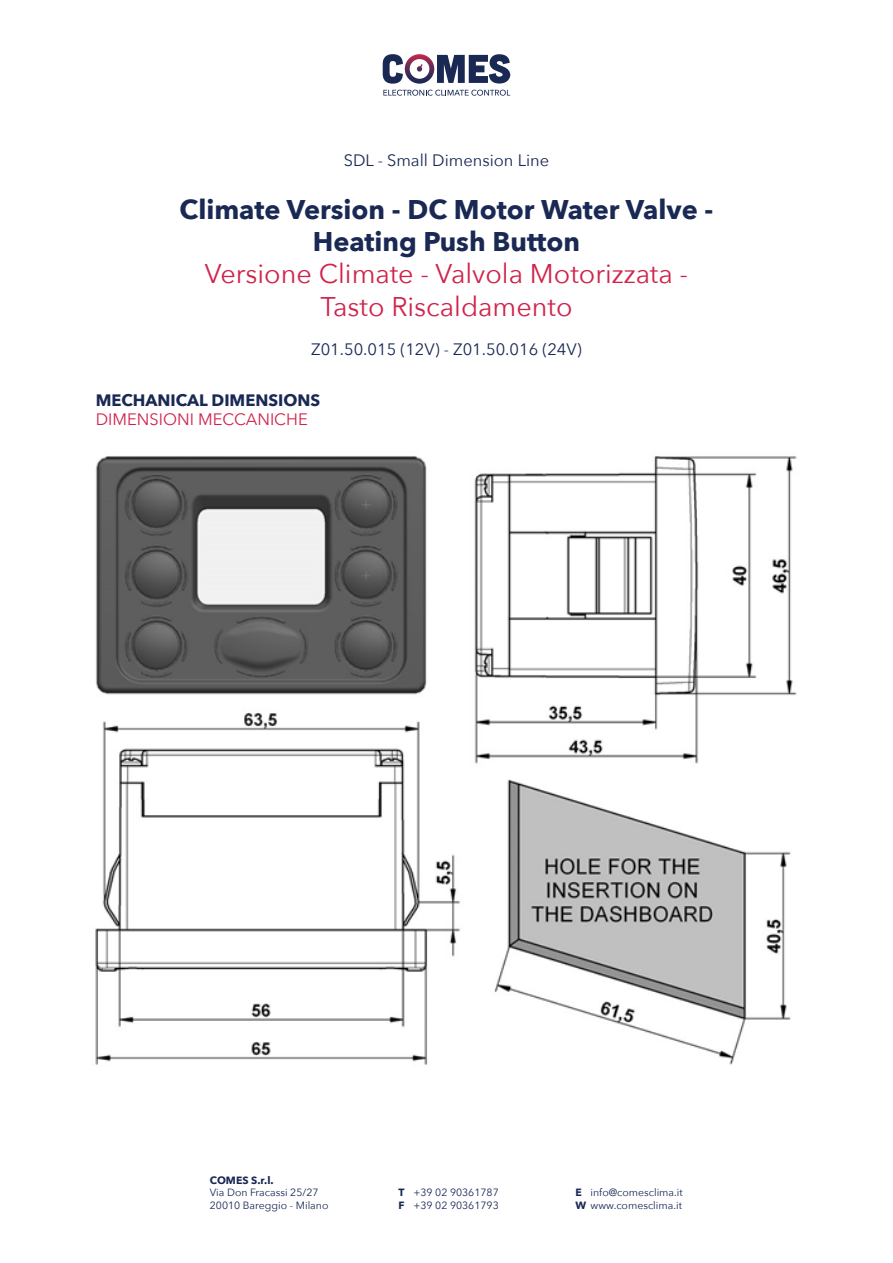
<style>
.page{position:relative;width:893px;height:1263px;background:#fff}
.page>*{position:absolute;margin:0;border:0;box-sizing:border-box;transform-origin:0 0}
.Name_IT{font:27px "Avenir Next";color:#d0234b}
.Name_ENG{font:700 27px "Avenir Next";color:#1a2954}
.Artikelnummer{font:16.5px "Avenir Next";color:#1a2954}
.Serie{font:16.5px "Avenir Next";color:#1a2954}
.Daten_ENG{font:700 16.5px "Avenir Next";color:#1a2954}
.Daten_IT{font:16.5px "Avenir Next";color:#d0234b}
.t1{font:10.5px/12.6px "Avenir Next";color:#1a2954}
.t2{font:700 10.5px "Avenir Next";color:#1a2954}
.s1{font-weight:700}
</style>
<div class="page">
<svg style="left:383px;top:90px;width:127px;height:6px"></svg>
<svg style="left:383px;top:54px;width:127px;height:30px"></svg>
<img style="left:95px;top:456px;width:702px;height:609px">
<p class="Serie" style="left:344px;top:147px;width:207px">SDL - Small Dimension Line</p>
<p class="Name_ENG" style="left:180px;top:186px;width:535px">Climate Version - DC Motor Water Valve -</p>
<p class="Name_ENG" style="left:313px;top:218px;width:269px">Heating Push Button</p>
<p class="Name_IT" style="left:205px;top:251px;width:485px">Versione Climate - Valvola Motorizzata -</p>
<p class="Name_IT" style="left:320px;top:284px;width:254px">Tasto Riscaldamento</p>
<p class="Artikelnummer" style="left:311px;top:336px;width:272px">Z01.50.015 (12V) - Z01.50.016 (24V)</p>
<p class="Daten_ENG" style="left:96px;top:385px;width:226px">MECHANICAL DIMENSIONS</p>
<p class="Daten_IT" style="left:96px;top:406px;width:214px">DIMENSIONI MECCANICHE</p>
<p class="t2" style="left:210px;top:1171px;width:65px">COMES S.r.l.</p>
<p class="t1" style="left:210px;top:1186px;width:120px">Via Don Fracassi 25/27<br>20010 Bareggio - Milano</p>
<p class="t1" style="left:398px;top:1186px;width:102px"><span class="s1">T</span> +39 02 90361787<br><span class="s1">F</span> +39 02 90361793</p>
<p class="t1" style="left:576px;top:1186px;width:109px"><span class="s1">E</span> info@comesclima.it<br><span class="s1">W</span> www.comesclima.it</p>
</div>
